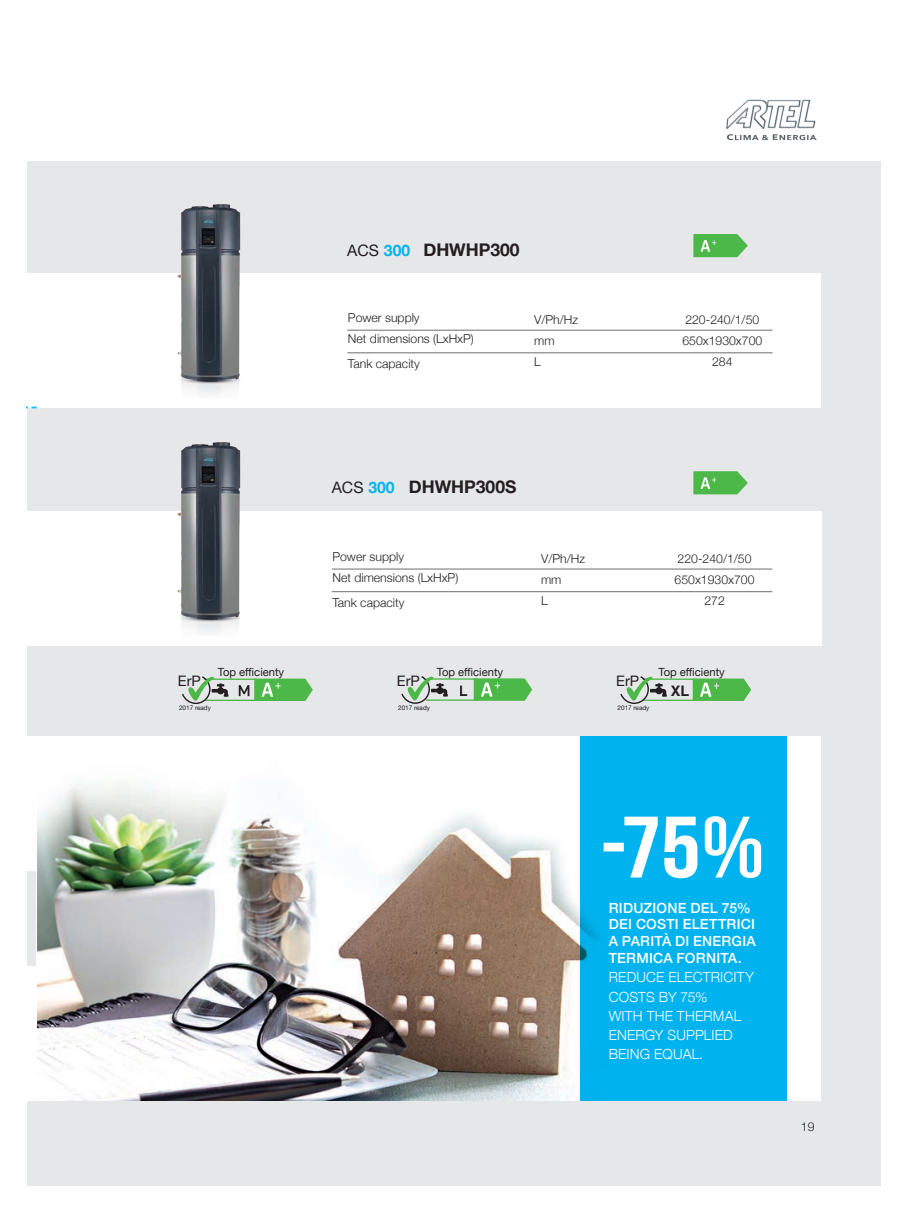
<style>
.page{position:relative;width:917px;height:1215px;background:#fff}
.page>*{position:absolute;margin:0;border:0;box-sizing:border-box;transform-origin:0 0}
.t1{font:700 17.5px "Helvetica Neue";color:#231f20}
.t2{font:14.53px "Helvetica Neue";color:#231f20}
.t3{font:700 14.53px "Helvetica";color:#231f20}
.t4{font:300 14px/19.2px "Helvetica Neue";letter-spacing:.01em;color:#fff}
.t5{font:500 14px/16.8px "Helvetica Neue";letter-spacing:.015em;color:#fff}
.t6{font:300 12.25px "Helvetica Neue";color:#231f20}
.t7{font:11.2px "Helvetica Neue";color:#231f20}
.t8{font:6.48px "Helvetica Neue";color:#231f20}
.s1{font-weight:400;font-size:15.75px}
.s2{font-size:15.75px;color:#00b3ef}
</style>
<div class="page">
<img style="left:726px;top:99px;width:91px;height:41px">
<div style="left:27px;top:161px;width:853px;height:1024px;background:#e6e7e9"></div>
<div style="left:27px;top:966px;width:11px;height:134px;background:#fff"></div>
<div style="left:27px;top:736px;width:11px;height:134px;background:#fff"></div>
<div style="left:15px;top:273px;width:806px;height:134px;background:#fff"></div>
<div style="left:27px;top:510px;width:794px;height:135px;background:#fff"></div>
<img style="left:177px;top:204px;width:64px;height:191px">
<img style="left:169px;top:442px;width:82px;height:191px">
<hr style="left:332px;top:568px;width:440px;height:1px;background:#6c6d70">
<hr style="left:332px;top:591px;width:440px;height:1px;background:#6c6d70">
<hr style="left:347px;top:330px;width:425px;height:1px;background:#6c6d70">
<hr style="left:347px;top:352px;width:425px;height:1px;background:#6c6d70">
<svg style="left:693px;top:234px;width:55px;height:23px"></svg>
<svg style="left:693px;top:471px;width:55px;height:23px"></svg>
<svg style="left:27px;top:406px;width:10px;height:2px"></svg>
<div style="left:37px;top:736px;width:784px;height:364px;background:#fff"></div>
<img style="left:38px;top:783px;width:542px;height:317px">
<div style="left:580px;top:736px;width:207px;height:364px;background:#00b3ef"></div>
<svg style="left:620px;top:676px;width:131px;height:28px"></svg>
<svg style="left:401px;top:676px;width:131px;height:28px"></svg>
<div style="left:449px;top:683px;width:11px;height:14px;background:#e6e7e9"></div>
<svg style="left:182px;top:676px;width:131px;height:28px"></svg>
<svg style="left:604px;top:816px;width:157px;height:62px"></svg>
<p class="t7" style="left:218px;top:664px;width:68px">Top efficienty</p>
<p class="t2" style="left:178px;top:670px;width:24px">ErP</p>
<p class="t8" style="left:179px;top:703px;width:33px">2017 ready</p>
<p class="t1" style="left:347px;top:236px;width:174px"><span class="s1">ACS</span> <span class="s2">300</span> DHWHP300</p>
<p class="t6" style="left:348px;top:308px;width:73px">Power supply</p>
<p class="t6" style="left:348px;top:329px;width:127px">Net dimensions (LxHxP)</p>
<p class="t6" style="left:348px;top:354px;width:73px">Tank capacity</p>
<p class="t6" style="left:534px;top:310px;width:46px">V/Ph/Hz</p>
<p class="t6" style="left:534px;top:331px;width:22px">mm</p>
<p class="t6" style="left:534px;top:352px;width:8px">L</p>
<p class="t6" style="left:685px;top:310px;width:75px">220-240/1/50</p>
<p class="t6" style="left:682px;top:331px;width:81px">650x1930x700</p>
<p class="t6" style="left:712px;top:352px;width:22px">284</p>
<p class="t1" style="left:332px;top:473px;width:186px"><span class="s1">ACS</span> <span class="s2">300</span> DHWHP300S</p>
<p class="t6" style="left:332px;top:547px;width:73px">Power supply</p>
<p class="t6" style="left:332px;top:568px;width:127px">Net dimensions (LxHxP)</p>
<p class="t6" style="left:332px;top:592px;width:73px">Tank capacity</p>
<p class="t6" style="left:541px;top:548px;width:46px">V/Ph/Hz</p>
<p class="t6" style="left:541px;top:569px;width:22px">mm</p>
<p class="t6" style="left:541px;top:590px;width:8px">L</p>
<p class="t6" style="left:677px;top:548px;width:75px">220-240/1/50</p>
<p class="t6" style="left:675px;top:569px;width:81px">650x1930x700</p>
<p class="t6" style="left:704px;top:590px;width:22px">272</p>
<p class="t7" style="left:437px;top:664px;width:68px">Top efficienty</p>
<p class="t2" style="left:397px;top:670px;width:24px">ErP</p>
<p class="t8" style="left:398px;top:703px;width:33px">2017 ready</p>
<p class="t3" style="left:449px;top:678px;width:20px">XL</p>
<p class="t2" style="left:616px;top:670px;width:24px">ErP</p>
<p class="t8" style="left:617px;top:703px;width:33px">2017 ready</p>
<p class="t7" style="left:658px;top:664px;width:68px">Top efficienty</p>
<p class="t3" style="left:671px;top:679px;width:20px">XL</p>
<p class="t5" style="left:609px;top:898px;width:149px">RIDUZIONE DEL 75%<br>DEI COSTI ELETTRICI<br>A PARITÀ DI ENERGIA<br>TERMICA FORNITA.</p>
<p class="t4" style="left:609px;top:966px;width:147px">REDUCE ELECTRICITY<br>COSTS BY 75%<br>WITH THE THERMAL<br>ENERGY SUPPLIED<br>BEING EQUAL.</p>
<p class="t6" style="left:801px;top:1116px;width:15px">19</p>
</div>
